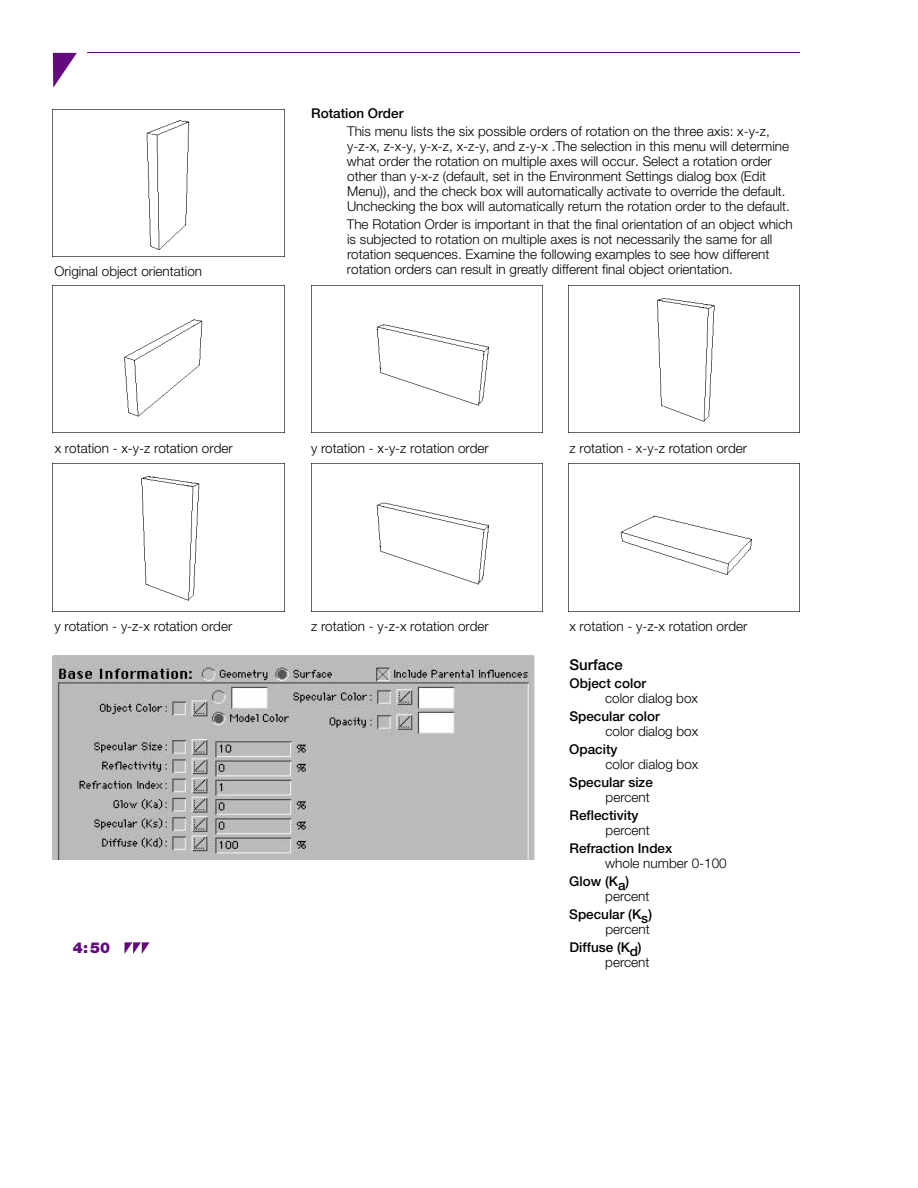
<style>
.page{position:relative;width:918px;height:1188px;background:#fff}
.page>*{position:absolute;margin:0;border:0;box-sizing:border-box;transform-origin:0 0}
.t1{font:500 15px "Helvetica Neue";color:#000}
.t2{font:900 15px "Helvetica Neue";color:#640a7f}
.t3{font:300 13.5px/15px "Helvetica Neue";color:#000}
.t4{font:500 13.5px "Helvetica Neue";color:#000}
</style>
<div class="page">
<svg style="left:124px;top:942px;width:26px;height:12px"></svg>
<svg style="left:53px;top:53px;width:24px;height:35px"></svg>
<hr style="left:87px;top:52px;width:713px;height:1px;background:#640a7f">
<img style="left:54px;top:657px;width:479px;height:202px">
<img style="left:53px;top:109px;width:231px;height:141px">
<img style="left:53px;top:285px;width:231px;height:148px">
<img style="left:311px;top:285px;width:231px;height:148px">
<img style="left:568px;top:285px;width:232px;height:148px">
<img style="left:141px;top:476px;width:59px;height:125px">
<img style="left:311px;top:464px;width:178px;height:147px">
<img style="left:568px;top:464px;width:232px;height:147px">
<p class="t3" style="left:55px;top:265px;width:149px">Original object orientation</p>
<p class="t4" style="left:311px;top:108px;width:94px">Rotation Order</p>
<p class="t3" style="left:347px;top:125px;width:444px">This menu lists the six possible orders of rotation on the three axis: x-y-z, y-z-x, z-x-y, y-x-z, x-z-y, and z-y-x .The selection in this menu will determine what order the rotation on multiple axes will occur. Select a rotation order other than y-x-z (default, set in the Environment Settings dialog box (Edit Menu)), and the check box will automatically activate to override the default.<br>Unchecking the box will automatically return the rotation order to the default.</p>
<p class="t3" style="left:347px;top:218px;width:447px">The Rotation Order is important in that the final orientation of an object which is subjected to rotation on multiple axes is not necessarily the same for all rotation sequences. Examine the following examples to see how different rotation orders can result in greatly different final object orientation.</p>
<p class="t3" style="left:55px;top:442px;width:180px">x rotation - x-y-z rotation order</p>
<p class="t3" style="left:311px;top:442px;width:179px">y rotation - x-y-z rotation order</p>
<p class="t3" style="left:569px;top:442px;width:179px">z rotation - x-y-z rotation order</p>
<p class="t3" style="left:55px;top:620px;width:179px">y rotation - y-z-x rotation order</p>
<p class="t3" style="left:311px;top:620px;width:179px">z rotation - y-z-x rotation order</p>
<p class="t3" style="left:569px;top:620px;width:180px">x rotation - y-z-x rotation order</p>
<p class="t2" style="left:73px;top:942px;width:39px">4:50</p>
<p class="t1" style="left:570px;top:659px;width:55px">Surface</p>
<p class="t4" style="left:570px;top:678px;width:78px">Object color</p>
<p class="t3" style="left:605px;top:692px;width:94px">color dialog box</p>
<p class="t4" style="left:569px;top:711px;width:92px">Specular color</p>
<p class="t3" style="left:606px;top:725px;width:94px">color dialog box</p>
<p class="t4" style="left:569px;top:744px;width:50px">Opacity</p>
<p class="t3" style="left:606px;top:758px;width:94px">color dialog box</p>
<p class="t4" style="left:569px;top:777px;width:85px">Specular size</p>
<p class="t3" style="left:606px;top:791px;width:46px">percent</p>
<p class="t4" style="left:570px;top:810px;width:71px">Reflectivity</p>
<p class="t3" style="left:606px;top:824px;width:46px">percent</p>
<p class="t4" style="left:570px;top:843px;width:104px">Refraction Index</p>
<p class="t3" style="left:605px;top:857px;width:123px">whole number 0-100</p>
<p class="t4" style="left:569px;top:876px;width:62px">Glow (Ka)</p>
<p class="t3" style="left:605px;top:890px;width:46px">percent</p>
<p class="t4" style="left:569px;top:909px;width:85px">Specular (Ks)</p>
<p class="t3" style="left:606px;top:923px;width:46px">percent</p>
<p class="t4" style="left:570px;top:942px;width:74px">Diffuse (Kd)</p>
<p class="t3" style="left:605px;top:956px;width:46px">percent</p>
</div>
